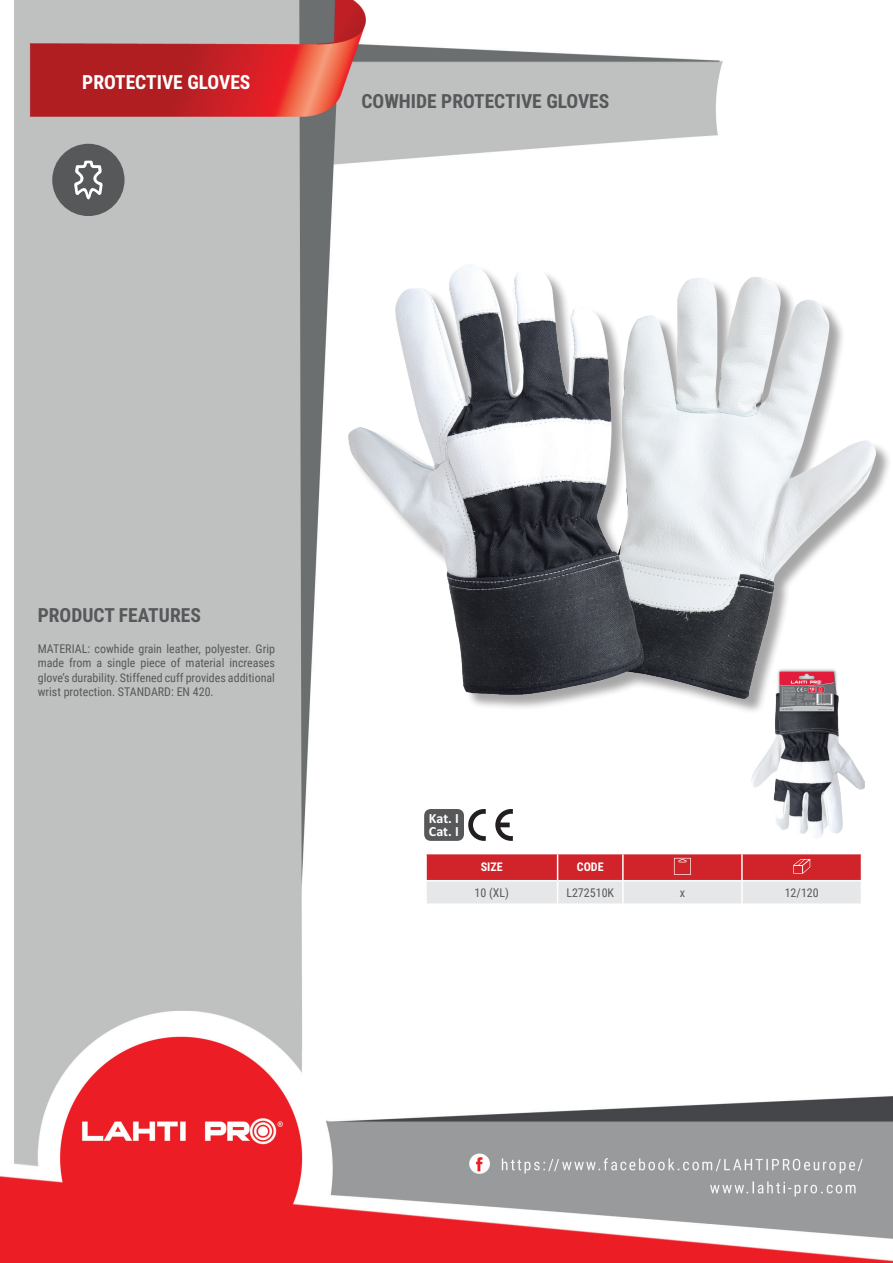
<style>
.page{position:relative;width:893px;height:1263px;background:#fff}
.page>*{position:absolute;margin:0;border:0;box-sizing:border-box;transform-origin:0 0}
.t1{font:700 19.5px "Roboto Condensed";color:#57585a}
.t2{font:700 19.5px "Roboto Condensed";color:#fff}
.t3{font:700 14.1px/12.9px "Calibri Profix";color:#fff}
.t4{font:12px/14.4px "Roboto Condensed";color:#57585a;text-align:justify}
.t5{font:700 12px "Roboto Condensed";color:#fff}
</style>
<div class="page">
<img style="left:0;top:0;width:893px;height:1263px">
<div style="left:52px;top:144px;width:73px;height:72px;background:#57585a;border-radius:50%"></div>
<div style="left:351px;top:266px;width:541px;height:448px;background:#231f20;opacity:.4"></div>
<img style="left:349px;top:263px;width:527px;height:435px">
<img style="left:751px;top:668px;width:113px;height:170px">
<hr style="left:425px;top:854px;width:2px;height:26px;background:#fff">
<hr style="left:425px;top:881px;width:2px;height:22px;background:#fff">
<hr style="left:425px;top:853px;width:133px;height:1px;background:#fff">
<hr style="left:425px;top:880px;width:133px;height:1px;background:#fff">
<hr style="left:425px;top:903px;width:133px;height:2px;background:#fff">
<hr style="left:558px;top:903px;width:65px;height:2px;background:#fff">
<hr style="left:623px;top:903px;width:119px;height:2px;background:#fff">
<hr style="left:742px;top:903px;width:120px;height:2px;background:#fff">
<svg style="left:426px;top:853px;width:436px;height:51px;background:#dd898d"></svg>
<div style="left:424px;top:809px;width:40px;height:32px;background:#57585a;border-radius:7px"></div>
<svg style="left:495px;top:809px;width:18px;height:32px"></svg>
<svg style="left:468px;top:809px;width:18px;height:32px"></svg>
<svg style="left:74px;top:160px;width:29px;height:40px"></svg>
<h1 class="t2" style="left:82px;top:69px;width:170px">PROTECTIVE GLOVES</h1>
<h1 class="t1" style="left:361px;top:88px;width:249px">COWHIDE PROTECTIVE GLOVES</h1>
<h1 class="t1" style="left:38px;top:601px;width:165px">PRODUCT FEATURES</h1>
<p class="t4" style="left:38px;top:641px;width:239px">MATERIAL: cowhide grain leather, polyester. Grip made from a single piece of material increases glove’s durability. Stiffened cuff provides additional wrist protection. STANDARD: EN 420.</p>
<p class="t3" style="left:429px;top:811px;width:32px">Kat. I<br>Cat. I</p>
<p class="t5" style="left:481px;top:859px;width:23px">SIZE</p>
<p class="t5" style="left:577px;top:859px;width:28px">CODE</p>
<p class="t4" style="left:475px;top:885px;width:36px">10 (XL)</p>
<p class="t4" style="left:566px;top:885px;width:49px">L272510K</p>
<p class="t4" style="left:680px;top:885px;width:7px">x</p>
<p class="t4" style="left:785px;top:885px;width:36px">12/120</p>
</div>
